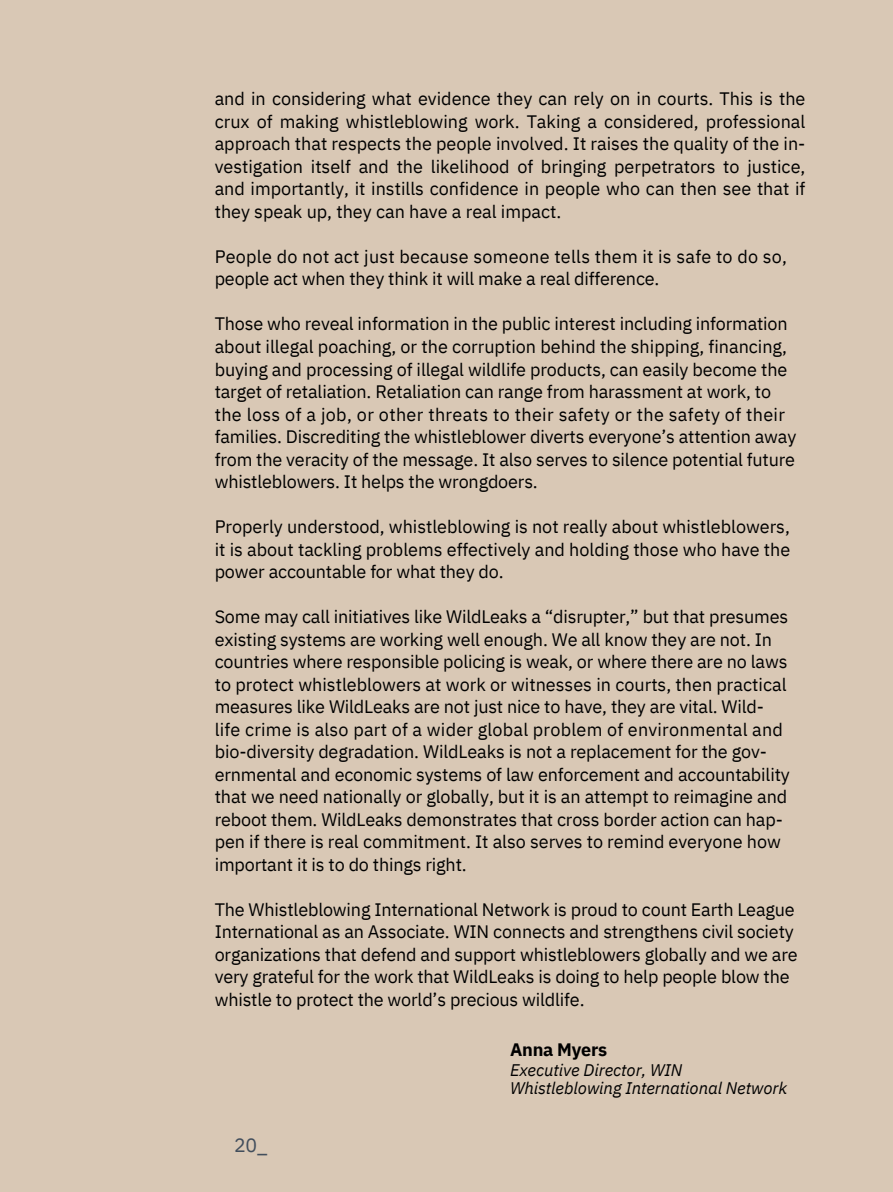
<style>
.page{position:relative;width:893px;height:1192px;background:#fff}
.page>*{position:absolute;margin:0;border:0;box-sizing:border-box;transform-origin:0 0}
.t1{font:19.5px "IBM Plex Sans";color:#424e5c}
.t2{font:18px/22.5px "IBM Plex Sans";letter-spacing:-.01em;color:#000}
.t3{font:18px/22.5px "IBM Plex Sans";letter-spacing:.015em;color:#000}
.t4{font:700 18px "IBM Plex Sans";letter-spacing:-.015em;color:#000}
.t5{font:italic 16.8px/18px "IBM Plex Sans";letter-spacing:-.005em;color:#000}
</style>
<div class="page">
<div style="left:0;top:0;width:892px;height:1191px;background:#d9c8b5"></div>
<h1 class="t2" style="left:214px;top:87px;width:592px;text-align:justify">and in considering what evidence they can rely on in courts. This is the crux of making whistleblowing work. Taking a considered, professional approach that respects the people involved. It raises the quality of the in&shy;vestigation itself and the likelihood of bringing perpetrators to justice, and importantly, it instills confidence in people who can then see that if they speak up, they can have a real impact.</h1>
<h1 class="t3" style="left:214px;top:245px;width:573px">People do not act just because someone tells them it is safe to do so, people act when they think it will make a real difference.</h1>
<h1 class="t2" style="left:214px;top:312px;width:583px">Those who reveal information in the public interest including information about illegal poaching, or the corruption behind the shipping, financing, buying and processing of illegal wildlife products, can easily become the target of retaliation. Retaliation can range from harassment at work, to the loss of a job, or other threats to their safety or the safety of their families. Discrediting the whistleblower diverts everyone’s attention away from the veracity of the message. It also serves to silence potential future whistleblowers. It helps the wrongdoers.</h1>
<h1 class="t2" style="left:214px;top:515px;width:577px;text-align:justify">Properly understood, whistleblowing is not really about whistleblowers, it is about tackling problems effectively and holding those who have the power accountable for what they do.</h1>
<h1 class="t2" style="left:214px;top:605px;width:576px">Some may call initiatives like WildLeaks a “disrupter,” but that presumes existing systems are working well enough. We all know they are not. In countries where responsible policing is weak, or where there are no laws to protect whistleblowers at work or witnesses in courts, then practical measures like WildLeaks are not just nice to have, they are vital. Wild&shy;life crime is also part of a wider global problem of environmental and bio-diversity degradation. WildLeaks is not a replacement for the gov&shy;ernmental and economic systems of law enforcement and accountability that we need nationally or globally, but it is an attempt to reimagine and reboot them. WildLeaks demonstrates that cross border action can hap&shy;pen if there is real commitment. It also serves to remind everyone how important it is to do things right.</h1>
<p class="t2" style="left:214px;top:897px;width:584px">The Whistleblowing International Network is proud to count Earth League International as an Associate. WIN connects and strengthens civil society organizations that defend and support whistleblowers globally and we are very grateful for the work that WildLeaks is doing to help people blow the whistle to protect the world’s precious wildlife.</p>
<p class="t4" style="left:510px;top:1037px;width:98px">Anna Myers</p>
<h1 class="t5" style="left:510px;top:1061px;width:278px">Executive Director, WIN<br>Whistleblowing International Network</h1>
<h1 class="t1" style="left:234px;top:1131px;width:35px">20_</h1>
</div>
